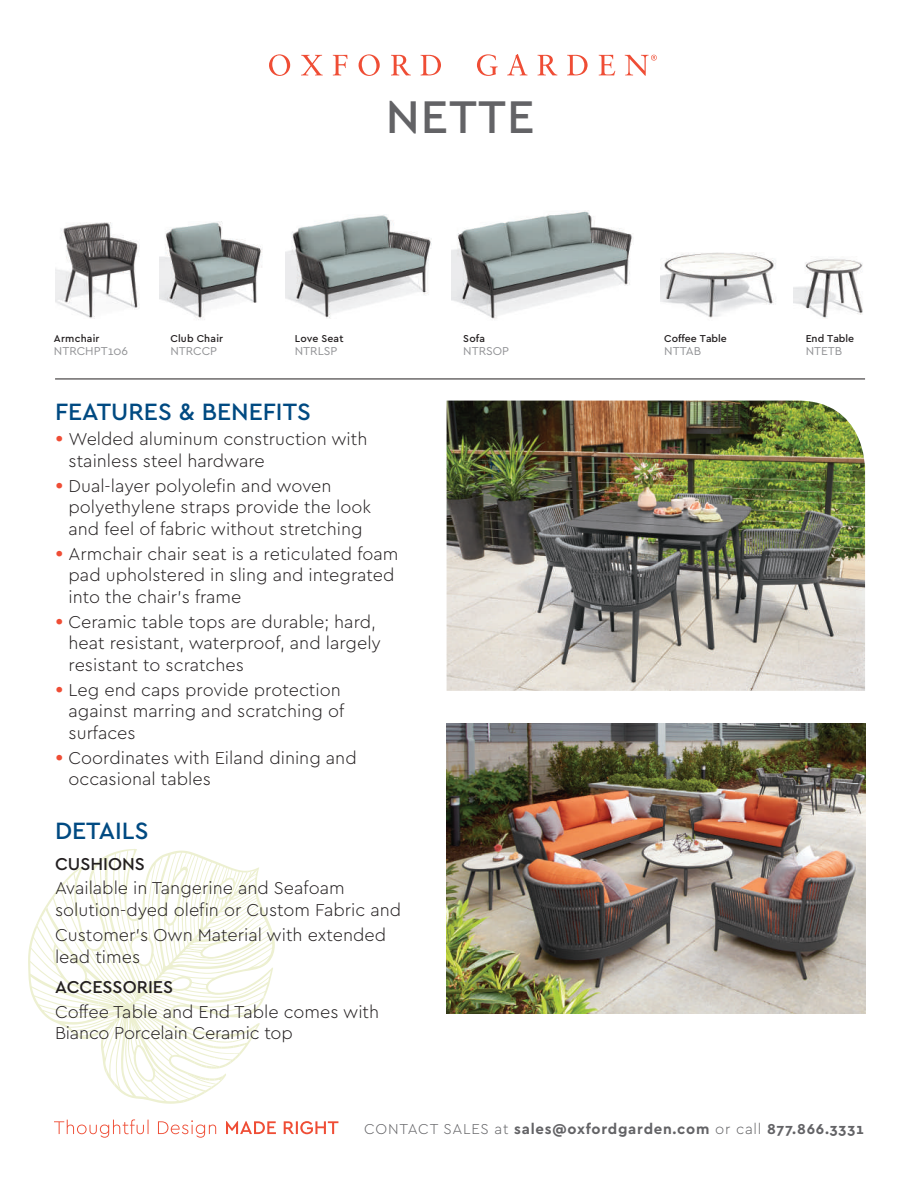
<style>
.page{position:relative;width:918px;height:1188px;background:#fff}
.page>*{position:absolute;margin:0;border:0;box-sizing:border-box;transform-origin:0 0}
.t1{font:500 48px "Cera GR";letter-spacing:.02em;color:#636366}
.t2{font:500 24.75px "Cera GR";color:#004a82}
.t3{font:300 18px/21.6px "Cera GR";color:#231f20}
.t4{font:500 18px "Cera GR";color:#231f20}
.t5{font:700 15px "Cera GR";letter-spacing:.05em;color:#636366}
.t6{font:12px "Cera GR";color:#919295}
.t7{font:500 10.5px "Cera GR";letter-spacing:.01em;color:#231f20}
.s1{font-size:24px;color:#ef4d35}
.s2{font-weight:300}
</style>
<div class="page">
<svg style="left:54px;top:1119px;width:284px;height:19px"></svg>
<svg style="left:269px;top:54px;width:21px;height:22px"></svg>
<svg style="left:301px;top:55px;width:22px;height:20px"></svg>
<svg style="left:333px;top:55px;width:14px;height:20px"></svg>
<svg style="left:359px;top:54px;width:21px;height:22px"></svg>
<svg style="left:391px;top:55px;width:20px;height:20px"></svg>
<svg style="left:421px;top:55px;width:20px;height:20px"></svg>
<svg style="left:477px;top:54px;width:21px;height:22px"></svg>
<svg style="left:507px;top:54px;width:20px;height:21px"></svg>
<svg style="left:538px;top:55px;width:19px;height:20px"></svg>
<svg style="left:567px;top:55px;width:21px;height:20px"></svg>
<svg style="left:599px;top:55px;width:16px;height:20px"></svg>
<svg style="left:625px;top:55px;width:32px;height:21px"></svg>
<svg style="left:265px;top:914px;width:10px;height:82px"></svg>
<svg style="left:28px;top:849px;width:237px;height:255px"></svg>
<hr style="left:55px;top:379px;width:810px;height:1px;background:#231f20">
<img style="left:159px;top:222px;width:104px;height:98px">
<img style="left:285px;top:215px;width:147px;height:104px">
<img style="left:452px;top:210px;width:181px;height:109px">
<img style="left:794px;top:258px;width:69px;height:61px">
<img style="left:661px;top:252px;width:115px;height:66px">
<img style="left:447px;top:401px;width:418px;height:290px">
<img style="left:55px;top:222px;width:85px;height:96px">
<img style="left:447px;top:724px;width:418px;height:290px">
<h1 class="t1" style="left:386px;top:90px;width:150px">NETTE</h1>
<p class="t7" style="left:54px;top:332px;width:47px">Armchair</p>
<p class="t6" style="left:54px;top:344px;width:76px">NTRCHPT106</p>
<p class="t7" style="left:170px;top:332px;width:54px">Club Chair</p>
<p class="t6" style="left:170px;top:344px;width:48px">NTRCCP</p>
<p class="t7" style="left:295px;top:332px;width:50px">Love Seat</p>
<p class="t6" style="left:295px;top:344px;width:44px">NTRLSP</p>
<p class="t7" style="left:463px;top:332px;width:23px">Sofa</p>
<p class="t6" style="left:463px;top:344px;width:47px">NTRSOP</p>
<h2 class="t2" style="left:55px;top:398px;width:257px">FEATURES &amp; BENEFITS</h2>
<p class="t3" style="left:69px;top:429px;width:300px;text-indent:-14px"><span class="s1">•</span> Welded aluminum construction with stainless steel hardware</p>
<p class="t3" style="left:69px;top:475px;width:304px;text-indent:-14px"><span class="s1">•</span> Dual-layer polyolefin and woven polyethylene straps provide the look and feel of fabric without stretching</p>
<p class="t3" style="left:69px;top:543px;width:331px;text-indent:-14px"><span class="s1">•</span> Armchair chair seat is a reticulated foam pad upholstered in sling and integrated into the chair’s frame</p>
<p class="t3" style="left:69px;top:611px;width:314px;text-indent:-14px"><span class="s1">•</span> Ceramic table tops are durable; hard, heat resistant, waterproof, and largely resistant to scratches</p>
<p class="t3" style="left:69px;top:679px;width:277px;text-indent:-14px"><span class="s1">•</span> Leg end caps provide protection against marring and scratching of surfaces</p>
<p class="t3" style="left:69px;top:747px;width:290px;text-indent:-14px"><span class="s1">•</span> Coordinates with Eiland dining and occasional tables</p>
<h2 class="t2" style="left:55px;top:817px;width:95px">DETAILS</h2>
<p class="t4" style="left:55px;top:853px;width:91px">CUSHIONS</p>
<p class="t3" style="left:55px;top:878px;width:348px">Available in Tangerine and Seafoam solution-dyed olefin or Custom Fabric and</p>
<p class="t3" style="left:55px;top:924px;width:333px">Customer’s Own Material with extended lead times</p>
<p class="t4" style="left:55px;top:977px;width:120px">ACCESSORIES</p>
<p class="t3" style="left:55px;top:1001px;width:326px">Coffee Table and End Table comes with<br>Bianco Porcelain Ceramic top</p>
<p class="t7" style="left:664px;top:332px;width:64px">Coffee Table</p>
<p class="t6" style="left:664px;top:344px;width:38px">NTTAB</p>
<p class="t7" style="left:806px;top:332px;width:50px">End Table</p>
<p class="t6" style="left:806px;top:344px;width:38px">NTETB</p>
<p class="t5" style="left:364px;top:1121px;width:501px"><span class="s2">CONTACT SALES at</span> sales@oxfordgarden.com <span class="s2">or call</span> 877.866.3331</p>
</div>
